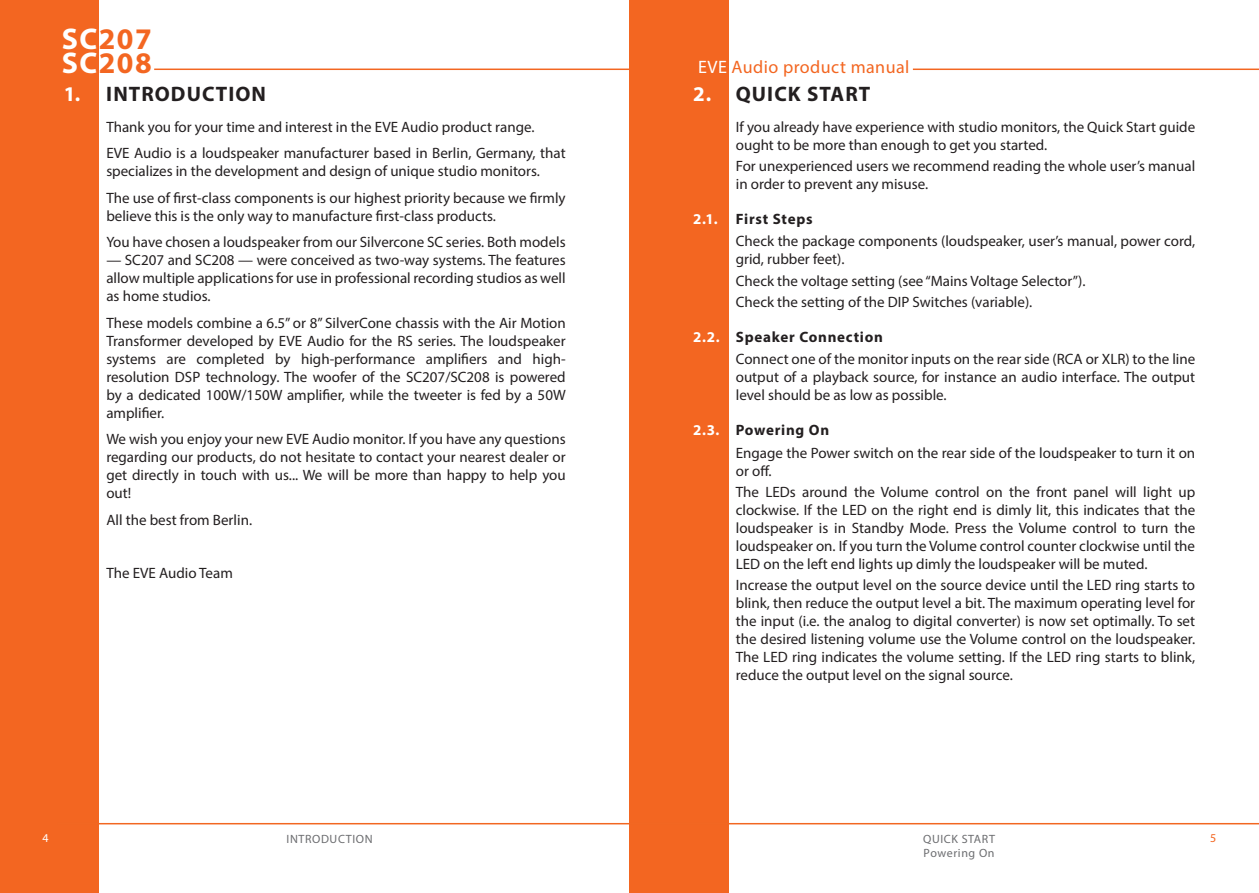
<style>
.page{position:relative;width:1259px;height:893px;background:#fff}
.page>*{position:absolute;margin:0;border:0;box-sizing:border-box;transform-origin:0 0}
.t1{font:700 30px "Myriad Pro";letter-spacing:.05em;color:#f36621}
.t2{font:700 21px "Myriad Pro";letter-spacing:.05em;color:#231f20}
.t3{font:18px "Myriad Pro";letter-spacing:.025em;color:#f36621}
.t4{font:15px/18px "Myriad Pro";color:#231f20}
.t5{font:12px "Myriad Pro";letter-spacing:.05em;color:#6c6d70}
.t6{font:12px "Myriad Pro";color:#fff}
.t7{font:12px "Myriad Pro";color:#f36621}
.s1{color:#fff}
.s2{font-weight:700;color:#fff}
.s3{font-weight:700}
</style>
<div class="page">
<div style="left:0;top:0;width:99px;height:893px;background:#f36621"></div>
<div style="left:629px;top:0;width:100px;height:893px;background:#f36621"></div>
<hr style="left:154px;top:69px;width:480px;height:1px;background:#f36621">
<hr style="left:57px;top:823px;width:1202px;height:1px;background:#f26722">
<hr style="left:913px;top:69px;width:346px;height:1px;background:#f36621">
<h1 class="t1" style="left:62px;top:19px;width:92px"><span class="s1">SC</span>207</h1>
<h1 class="t1" style="left:62px;top:43px;width:92px"><span class="s1">SC</span>208</h1>
<h2 class="t2" style="left:64px;top:80px;width:204px"><span class="s1">1.</span> INTRODUCTION</h2>
<p class="t4" style="left:106px;top:113px;width:461px;line-height:26.5px">Thank you for your time and interest in the EVE Audio product range.<br>EVE Audio is a loudspeaker manufacturer based in Berlin, Germany, that</p>
<p class="t4" style="left:106px;top:158px;width:461px;line-height:26.5px">specializes in the development and design of unique studio monitors.<br>The use of first-class components is our highest priority because we firmly</p>
<p class="t4" style="left:106px;top:202px;width:461px;line-height:26.5px">believe this is the only way to manufacture first-class products.<br>You have chosen a loudspeaker from our Silvercone SC series. Both models</p>
<p class="t4" style="left:106px;top:251px;width:461px;text-align:justify">— SC207 and SC208 — were conceived as two-way systems. The features allow multiple applications for use in professional recording studios as well as home studios.</p>
<p class="t4" style="left:106px;top:313px;width:461px;text-align:justify">These models combine a 6.5” or 8” SilverCone chassis with the Air Motion Transformer developed by EVE Audio for the RS series. The loudspeaker systems are completed by high-performance amplifiers and high&shy;resolution DSP technology. The woofer of the SC207/SC208 is powered by a dedicated 100W/150W amplifier, while the tweeter is fed by a 50W amplifier.</p>
<p class="t4" style="left:106px;top:430px;width:461px;text-align:justify">We wish you enjoy your new EVE Audio monitor. If you have any questions regarding our products, do not hesitate to contact your nearest dealer or get directly in touch with us... We will be more than happy to help you out!</p>
<p class="t4" style="left:106px;top:510px;width:147px">All the best from Berlin.</p>
<p class="t4" style="left:106px;top:563px;width:128px">The EVE Audio Team</p>
<p class="t3" style="left:698px;top:56px;width:213px"><span class="s1">EVE</span> Audio product manual</p>
<h2 class="t2" style="left:693px;top:80px;width:179px"><span class="s1">2.</span> QUICK START</h2>
<p class="t4" style="left:736px;top:117px;width:461px">If you already have experience with studio monitors, the Quick Start guide ought to be more than enough to get you started.</p>
<p class="t4" style="left:736px;top:157px;width:461px">For unexperienced users we recommend reading the whole user’s manual in order to prevent any misuse.</p>
<p class="t4" style="left:736px;top:208px;width:461px;line-height:22.2px;text-indent:-43px"><span class="s2">2.1.</span> <span class="s3">First Steps<br></span>Check the package components (loudspeaker, user’s manual, power cord,</p>
<p class="t4" style="left:736px;top:248px;width:351px;line-height:21.5px">grid, rubber feet).<br>Check the voltage setting (see “Mains Voltage Selector”).<br>Check the setting of the DIP Switches (variable).</p>
<p class="t4" style="left:736px;top:326px;width:461px;line-height:22.2px;text-indent:-43px"><span class="s2">2.2.</span> <span class="s3">Speaker Connection<br></span>Connect one of the monitor inputs on the rear side (RCA or XLR) to the line</p>
<p class="t4" style="left:736px;top:368px;width:461px">output of a playback source, for instance an audio interface. The output level should be as low as possible.</p>
<p class="t4" style="left:736px;top:419px;width:461px;line-height:22.2px;text-indent:-43px"><span class="s2">2.3.</span> <span class="s3">Powering On<br></span>Engage the Power switch on the rear side of the loudspeaker to turn it on</p>
<p class="t4" style="left:736px;top:460px;width:461px;line-height:21.5px">or off.<br>The LEDs around the Volume control on the front panel will light up</p>
<p class="t4" style="left:736px;top:501px;width:461px;text-align:justify">clockwise. If the LED on the right end is dimly lit, this indicates that the loudspeaker is in Standby Mode. Press the Volume control to turn the loudspeaker on. If you turn the Volume control counter clockwise until the LED on the left end lights up dimly the loudspeaker will be muted.</p>
<p class="t4" style="left:736px;top:576px;width:461px;text-align:justify">Increase the output level on the source device until the LED ring starts to blink, then reduce the output level a bit. The maximum operating level for the input (i.e. the analog to digital converter) is now set optimally. To set the desired listening volume use the Volume control on the loudspeaker.<br>The LED ring indicates the volume setting. If the LED ring starts to blink, reduce the output level on the signal source.</p>
<p class="t6" style="left:43px;top:831px;width:8px">4</p>
<p class="t5" style="left:286px;top:831px;width:88px">INTRODUCTION</p>
<p class="t5" style="left:923px;top:832px;width:73px">QUICK START</p>
<p class="t7" style="left:1210px;top:831px;width:8px">5</p>
<p class="t5" style="left:923px;top:846px;width:72px">Powering On</p>
</div>
